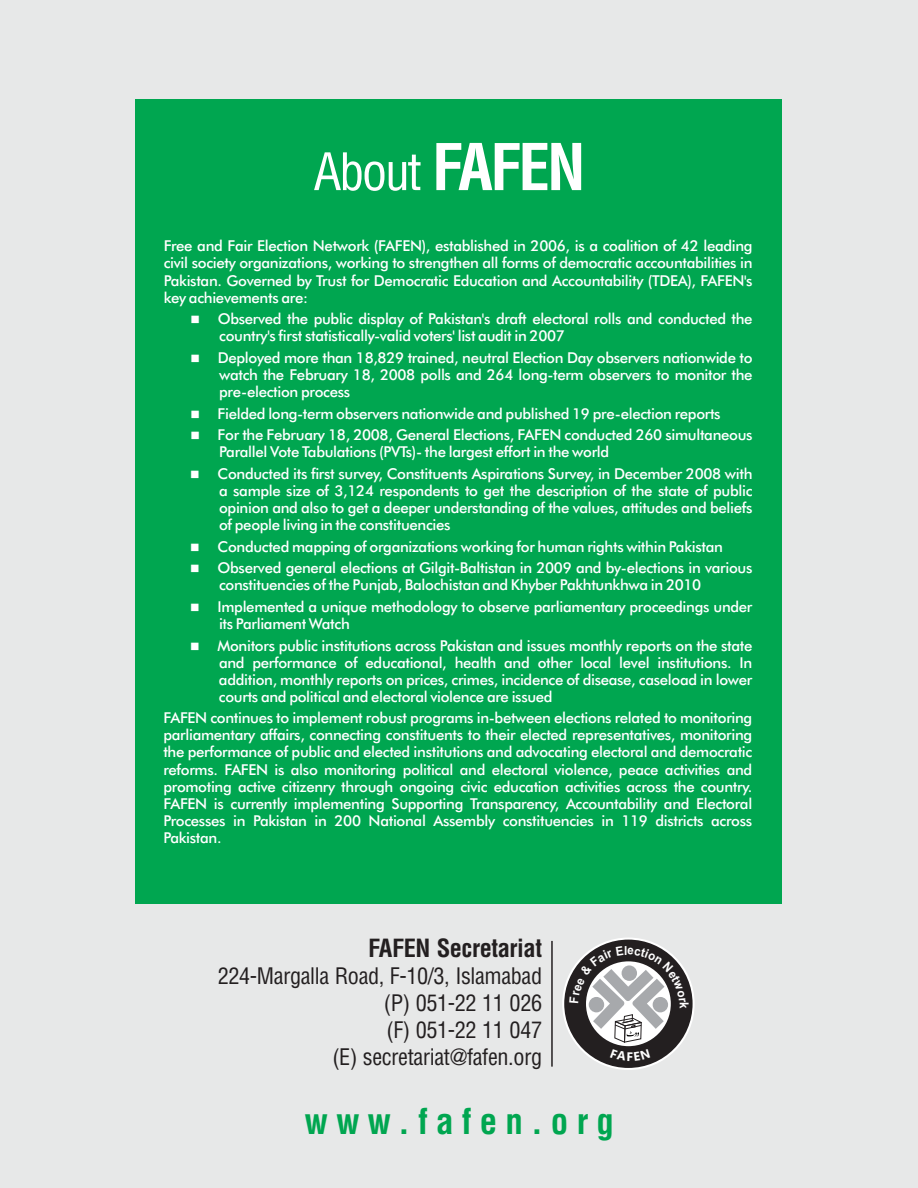
<style>
.page{position:relative;width:918px;height:1188px;background:#e7e8e8}
.page>*{position:absolute;margin:0;border:0;box-sizing:border-box;transform-origin:0 0}
.t1{font:50.25px "Switzerland Condensed";letter-spacing:-.045em;color:#fff}
.t2{font:34.95px "Switzerland Condensed";letter-spacing:.235em;color:#00a650}
.t3{font:24.45px "Switzerland Condensed";letter-spacing:-.02em;color:#231f20}
.t4{font:22.2px/26.8px "Switzerland Condensed";letter-spacing:-.02em;color:#231f20;text-align:right}
.t5{font:500 15px/17.1px "Futura BT";letter-spacing:-.02em;color:#fff;text-align:justify}
.t6{font:700 12.45px "Arial";color:#fff;scale:.94 1}
.s1{font-size:62.7px}
</style>
<div class="page">
<div style="left:135px;top:99px;width:647px;height:805px;background:#00a650"></div>
<hr style="left:551px;top:941px;width:2px;height:126px;background:#231f20">
<svg style="left:564px;top:940px;width:129px;height:128px"></svg>
<h1 class="t1" style="left:313px;top:140px;width:273px">About <span class="s1">FAFEN</span></h1>
<p class="t5" style="left:164px;top:239px;width:590px">Free and Fair Election Network (FAFEN), established in 2006, is a coalition of 42 leading civil society organizations, working to strengthen all forms of democratic accountabilities in Pakistan. Governed by Trust for Democratic Education and Accountability (TDEA), FAFEN's key achievements are:</p>
<p class="t5" style="left:219px;top:312px;width:535px;text-indent:-29px">■ Observed the public display of Pakistan's draft electoral rolls and conducted the country's first statistically-valid voters' list audit in 2007</p>
<p class="t5" style="left:219px;top:350px;width:535px;text-indent:-29px">■ Deployed more than 18,829 trained, neutral Election Day observers nationwide to watch the February 18, 2008 polls and 264 long-term observers to monitor the pre-election process</p>
<p class="t5" style="left:190px;top:406px;width:532px">■ Fielded long-term observers nationwide and published 19 pre-election reports</p>
<p class="t5" style="left:219px;top:428px;width:535px;text-indent:-29px">■ For the February 18, 2008, General Elections, FAFEN conducted 260 simultaneous<br>Parallel Vote Tabulations (PVTs)- the largest effort in the world</p>
<p class="t5" style="left:219px;top:466px;width:535px;text-indent:-29px">■ Conducted its first survey, Constituents Aspirations Survey, in December 2008 with a sample size of 3,124 respondents to get the description of the state of public opinion and also to get a deeper understanding of the values, attitudes and beliefs of people living in the constituencies</p>
<p class="t5" style="left:190px;top:539px;width:534px">■ Conducted mapping of organizations working for human rights within Pakistan</p>
<p class="t5" style="left:219px;top:561px;width:535px;text-indent:-29px">■ Observed general elections at Gilgit-Baltistan in 2009 and by-elections in various constituencies of the Punjab, Balochistan and Khyber Pakhtunkhwa in 2010</p>
<p class="t5" style="left:219px;top:599px;width:535px;text-indent:-29px">■ Implemented a unique methodology to observe parliamentary proceedings under its Parliament Watch</p>
<p class="t5" style="left:219px;top:638px;width:535px;text-indent:-29px">■ Monitors public institutions across Pakistan and issues monthly reports on the state and performance of educational, health and other local level institutions. In addition, monthly reports on prices, crimes, incidence of disease, caseload in lower courts and political and electoral violence are issued</p>
<p class="t5" style="left:163px;top:711px;width:591px">FAFEN continues to implement robust programs in-between elections related to monitoring parliamentary affairs, connecting constituents to their elected representatives, monitoring the performance of public and elected institutions and advocating electoral and democratic reforms. FAFEN is also monitoring political and electoral violence, peace activities and promoting active citizenry through ongoing civic education activities across the country.<br>FAFEN is currently implementing Supporting Transparency, Accountability and Electoral Processes in Pakistan in 200 National Assembly constituencies in 119 districts across Pakistan.</p>
<h3 class="t3" style="left:368px;top:933px;width:176px">FAFEN Secretariat</h3>
<h3 class="t4" style="left:218px;top:965px;width:326px">224-Margalla Road, F-10/3, Islamabad (P) 051-22 11 026<br>(F) 051-22 11 047<br>(E) secretariat@fafen.org</h3>
<p class="t6" style="left:624px;top:946px;width:5px">l</p>
<h2 class="t2" style="left:305px;top:1100px;width:311px">www.fafen.org</h2>
<p class="t6" style="left:689px;top:1002px;width:8px;rotate:90deg">k</p>
</div>
